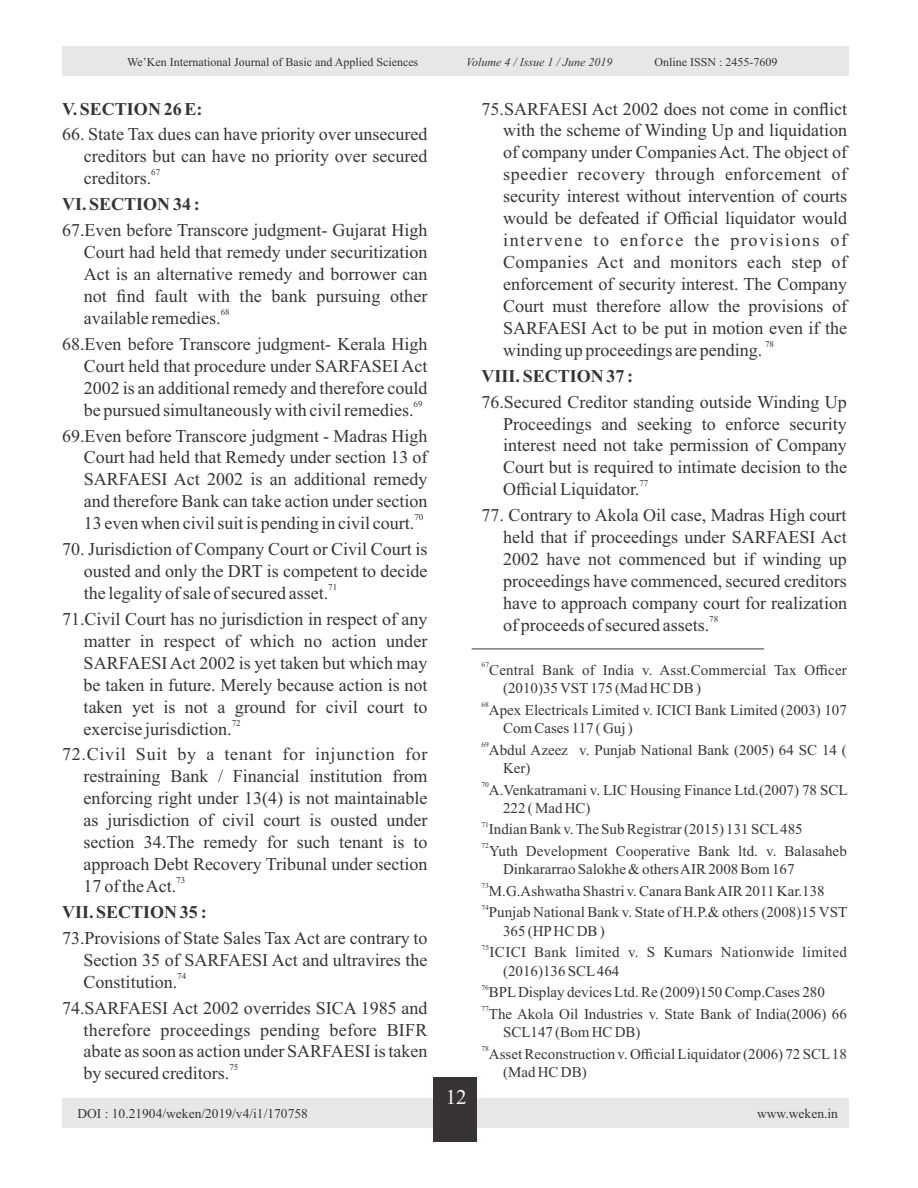
<style>
.page{position:relative;width:918px;height:1188px;background:#fff}
.page>*{position:absolute;margin:0;border:0;box-sizing:border-box;transform-origin:0 0}
.t1{font:21px "Times New Roman";color:#fff}
.t2{font:18px/21.9px "Times New Roman";color:#373435;text-align:justify}
.t3{font:18px/26px "Times New Roman";letter-spacing:.04em;color:#373435}
.t4{font:700 18px "Times New Roman";color:#373435}
.t5{font:15px/18.3px "Times New Roman";color:#373435}
.t6{font:15px/18.3px "Times New Roman";letter-spacing:.025em;color:#373435}
.t7{font:13.5px "Times New Roman";color:#383336}
.t8{font:12px "Times New Roman";color:#383336}
.t9{font:italic 12px "Times New Roman";color:#383336}
.t10{font:9px "Times New Roman";color:#373435}
.t11{font:7.5px "Times New Roman";color:#373435}
</style>
<div class="page">
<div style="left:62px;top:46px;width:786px;height:30px;background:#e6e8e8"></div>
<div style="left:62px;top:1099px;width:786px;height:29px;background:#e6e8e8"></div>
<div style="left:434px;top:1077px;width:43px;height:65px;background:#383336"></div>
<hr style="left:472px;top:649px;width:292px;height:1px;background:#373435">
<p class="t8" style="left:127px;top:57px;width:293px">We’Ken International Journal of Basic and Applied Sciences</p>
<p class="t9" style="left:466px;top:57px;width:148px">Volume 4 / Issue 1 / June 2019</p>
<p class="t8" style="left:655px;top:57px;width:124px">Online ISSN : 2455-7609</p>
<p class="t4" style="left:62px;top:102px;width:142px">V. SECTION 26 E:</p>
<p class="t2" style="left:62px;top:125px;width:367px;text-align:right">66. State Tax dues can have priority over unsecured creditors but can have no priority over secured</p>
<p class="t10" style="left:151px;top:169px;width:10px">67</p>
<p class="t2" style="left:84px;top:169px;width:69px">creditors.</p>
<p class="t4" style="left:62px;top:198px;width:139px">VI. SECTION 34 :</p>
<p class="t2" style="left:84px;top:221px;width:345px;text-indent:-22px">67.Even before Transcore judgment- Gujarat High Court had held that remedy under securitization Act is an alternative remedy and borrower can not find fault with the bank pursuing other</p>
<p class="t10" style="left:221px;top:309px;width:10px">68</p>
<p class="t2" style="left:62px;top:307px;width:367px;line-height:26px;text-indent:22px">available remedies.<br>68.Even before Transcore judgment- Kerala High</p>
<p class="t2" style="left:84px;top:356px;width:345px">Court held that procedure under SARFASEI Act<br>2002 is an additional remedy and therefore could</p>
<p class="t10" style="left:414px;top:400px;width:10px">69</p>
<p class="t2" style="left:62px;top:398px;width:367px;line-height:26px;text-align:center">be pursued simultaneously with civil remedies.<br>69.Even before Transcore judgment - Madras High</p>
<p class="t2" style="left:84px;top:448px;width:345px">Court had held that Remedy under section 13 of SARFAESI Act 2002 is an additional remedy and therefore Bank can take action under section</p>
<p class="t10" style="left:414px;top:514px;width:10px">70</p>
<p class="t2" style="left:84px;top:514px;width:332px">13 even when civil suit is pending in civil court.</p>
<p class="t2" style="left:62px;top:540px;width:367px;text-align:right">70. Jurisdiction of Company Court or Civil Court is ousted and only the DRT is competent to decide</p>
<p class="t10" style="left:328px;top:584px;width:10px">71</p>
<p class="t2" style="left:62px;top:582px;width:367px;line-height:26px;text-indent:22px">the legality of sale of secured asset.<br>71.Civil Court has no jurisdiction in respect of any</p>
<p class="t2" style="left:84px;top:632px;width:345px">matter in respect of which no action under SARFAESI Act 2002 is yet taken but which may be taken in future. Merely because action is not taken yet is not a ground for civil court to</p>
<p class="t10" style="left:232px;top:719px;width:10px">72</p>
<p class="t3" style="left:62px;top:717px;width:367px;text-indent:22px">exercise jurisdiction.<br>72.Civil Suit by a tenant for injunction for</p>
<p class="t2" style="left:84px;top:767px;width:345px">restraining Bank / Financial institution from enforcing right under 13(4) is not maintainable as jurisdiction of civil court is ousted under section 34.The remedy for such tenant is to approach Debt Recovery Tribunal under section</p>
<p class="t10" style="left:176px;top:877px;width:10px">73</p>
<p class="t2" style="left:84px;top:877px;width:94px">17 of the Act.</p>
<p class="t4" style="left:62px;top:906px;width:146px">VII. SECTION 35 :</p>
<p class="t2" style="left:62px;top:929px;width:367px;text-align:right">73.Provisions of State Sales Tax Act are contrary to<br>Section 35 of SARFAESI Act and ultravires the</p>
<p class="t10" style="left:177px;top:972px;width:10px">74</p>
<p class="t2" style="left:62px;top:970px;width:367px;line-height:26px;text-indent:22px">Constitution.<br>74.SARFAESI Act 2002 overrides SICA 1985 and</p>
<p class="t2" style="left:84px;top:1020px;width:345px">therefore proceedings pending before BIFR abate as soon as action under SARFAESI is taken</p>
<p class="t10" style="left:229px;top:1064px;width:10px">75</p>
<p class="t2" style="left:84px;top:1064px;width:147px">by secured creditors.</p>
<p class="t7" style="left:77px;top:1109px;width:232px">DOI : 10.21904/weken/2019/v4/i1/170758</p>
<p class="t1" style="left:446px;top:1090px;width:22px">12</p>
<p class="t2" style="left:503px;top:99px;width:345px;text-indent:-22px">75.SARFAESI Act 2002 does not come in conflict with the scheme of Winding Up and liquidation of company under Companies Act. The object of speedier recovery through enforcement of security interest without intervention of courts would be defeated if Official liquidator would intervene to enforce the provisions of Companies Act and monitors each step of enforcement of security interest. The Company Court must therefore allow the provisions of SARFAESI Act to be put in motion even if the</p>
<p class="t10" style="left:765px;top:341px;width:10px">78</p>
<p class="t2" style="left:503px;top:341px;width:261px">winding up proceedings are pending.</p>
<p class="t4" style="left:481px;top:370px;width:153px">VIII. SECTION 37 :</p>
<p class="t2" style="left:503px;top:392px;width:345px;text-indent:-22px">76.Secured Creditor standing outside Winding Up Proceedings and seeking to enforce security interest need not take permission of Company Court but is required to intimate decision to the</p>
<p class="t10" style="left:639px;top:480px;width:10px">77</p>
<p class="t2" style="left:503px;top:480px;width:138px">Official Liquidator.</p>
<p class="t2" style="left:503px;top:506px;width:345px;text-indent:-22px">77. Contrary to Akola Oil case, Madras High court held that if proceedings under SARFAESI Act 2002 have not commenced but if winding up proceedings have commenced, secured creditors have to approach company court for realization</p>
<p class="t10" style="left:709px;top:616px;width:10px">78</p>
<p class="t2" style="left:503px;top:616px;width:208px">of proceeds of secured assets.</p>
<p class="t11" style="left:481px;top:662px;width:9px">67</p>
<p class="t5" style="left:503px;top:662px;width:345px;text-indent:-14px">Central Bank of India v. Asst.Commercial Tax Officer (2010)35 VST175 (Mad HC DB )</p>
<p class="t11" style="left:481px;top:702px;width:9px">68</p>
<p class="t5" style="left:503px;top:702px;width:345px;text-indent:-14px">Apex Electricals Limited v. ICICI Bank Limited (2003) 107<br>Com Cases 117 ( Guj )</p>
<p class="t11" style="left:481px;top:742px;width:9px">69</p>
<p class="t5" style="left:503px;top:742px;width:345px;text-indent:-14px">Abdul Azeez v. Punjab National Bank (2005) 64 SC 14 (<br>Ker)</p>
<p class="t11" style="left:481px;top:782px;width:9px">70</p>
<p class="t5" style="left:503px;top:782px;width:346px;text-indent:-14px">A.Venkatramani v. LIC Housing Finance Ltd.(2007) 78 SCL<br>222 ( Mad HC)</p>
<p class="t11" style="left:481px;top:822px;width:9px">71</p>
<p class="t5" style="left:489px;top:822px;width:315px">Indian Bank v. The Sub Registrar (2015) 131 SCL485</p>
<p class="t11" style="left:481px;top:843px;width:9px">72</p>
<p class="t5" style="left:503px;top:843px;width:345px;text-indent:-14px">Yuth Development Cooperative Bank ltd. v. Balasaheb<br>Dinkararrao Salokhe &amp; others AIR 2008 Bom 167</p>
<p class="t11" style="left:481px;top:883px;width:9px">73</p>
<p class="t5" style="left:489px;top:883px;width:337px">M.G.Ashwatha Shastri v. Canara Bank AIR 2011 Kar.138</p>
<p class="t11" style="left:481px;top:905px;width:9px">74</p>
<p class="t5" style="left:503px;top:905px;width:346px;text-indent:-14px">Punjab National Bank v. State of H.P.&amp; others (2008)15 VST<br>365 (HPHC DB )</p>
<p class="t11" style="left:481px;top:945px;width:9px">75</p>
<p class="t6" style="left:503px;top:945px;width:345px;text-indent:-13px">ICICI Bank limited v. S Kumars Nationwide limited (2016)136 SCL464</p>
<p class="t11" style="left:481px;top:984px;width:9px">76</p>
<p class="t5" style="left:489px;top:984px;width:337px">BPLDisplay devices Ltd. Re (2009)150 Comp.Cases 280</p>
<p class="t11" style="left:481px;top:1006px;width:9px">77</p>
<p class="t5" style="left:503px;top:1006px;width:345px;text-indent:-14px">The Akola Oil Industries v. State Bank of India(2006) 66<br>SCL147 (Bom HC DB)</p>
<p class="t11" style="left:481px;top:1046px;width:9px">78</p>
<p class="t5" style="left:503px;top:1046px;width:345px;text-indent:-14px">Asset Reconstruction v. Official Liquidator (2006) 72 SCL18 (Mad HC DB)</p>
<p class="t7" style="left:757px;top:1109px;width:82px">www.weken.in</p>
</div>
